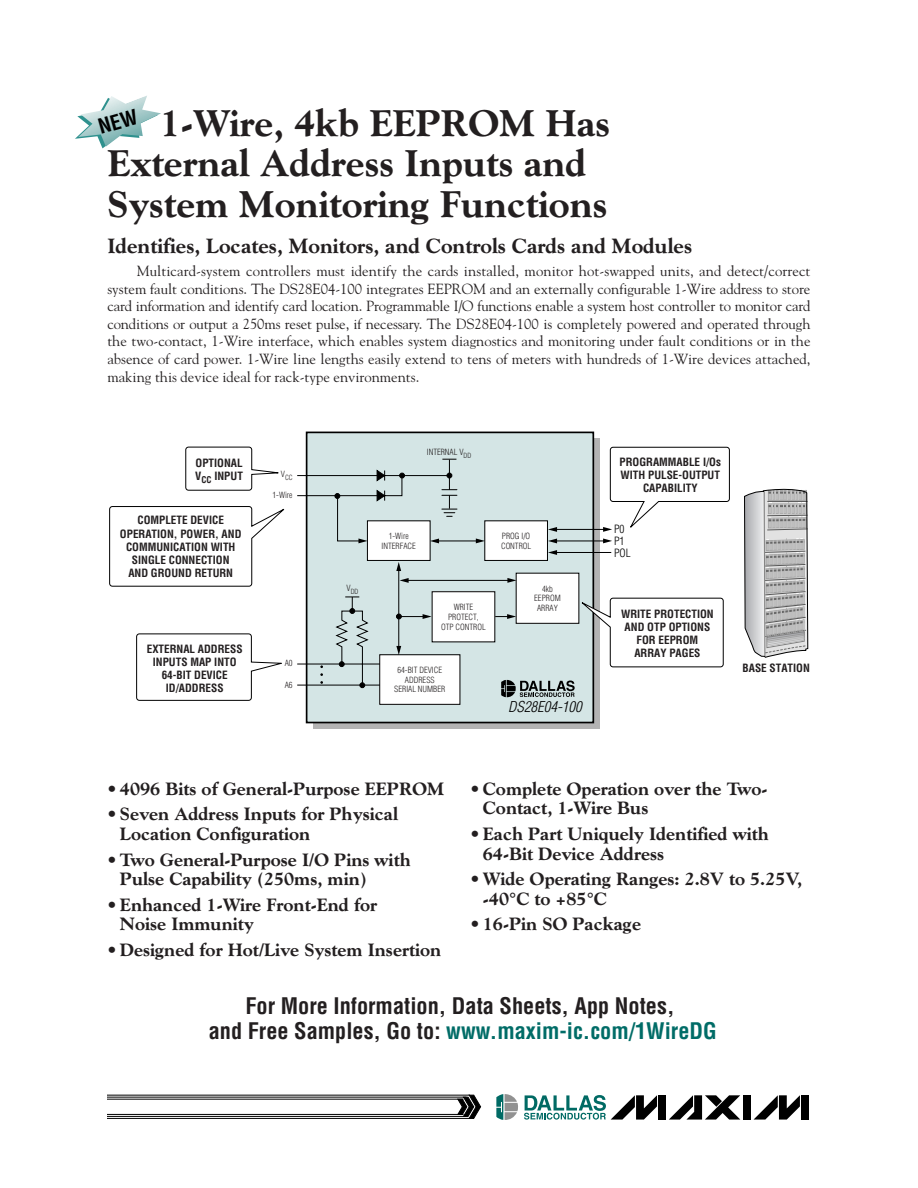
<style>
.page{position:relative;width:918px;height:1188px;background:#fff}
.page>*{position:absolute;margin:0;border:0;box-sizing:border-box;transform-origin:0 0}
.t1{font:800 37.65px/40.5px "Goudy";color:#231f20}
.t2{font:700 condensed 22.35px/25px "Helvetica";color:#231f20;text-align:center}
.t3{font:800 20.85px "Goudy";color:#231f20}
.t4{font:800 18.15px/19.5px "Goudy";color:#231f20}
.t5{font:14.7px/17.5px "Goudy";color:#231f20;text-align:justify}
.t6{font:italic 300 condensed 14.7px "Helvetica";color:#000}
.t7{font:700 condensed 11.1px/13.2px "Helvetica";color:#231f20;text-align:center}
.t8{font:300 condensed 11.1px/12px "Helvetica";color:#000}
.t9{font:300 condensed 8.4px/9.8px "Helvetica";color:#231f20;text-align:center}
.t10{font:300 condensed 7.05px "Helvetica";color:#231f20}
.s1{color:#006c67}
</style>
<div class="page">
<hr style="left:107px;top:1095px;width:363px;height:1px;background:#000">
<hr style="left:107px;top:1118px;width:363px;height:1px;background:#000">
<hr style="left:107px;top:1099px;width:356px;height:1px;background:#000">
<hr style="left:107px;top:1114px;width:357px;height:1px;background:#000">
<hr style="left:107px;top:1097px;width:359px;height:1px;background:#000">
<hr style="left:107px;top:1116px;width:360px;height:1px;background:#000">
<svg style="left:457px;top:1095px;width:24px;height:24px"></svg>
<div style="left:658px;top:1095px;width:8px;height:25px;background:#000"></div>
<svg style="left:669px;top:1095px;width:71px;height:25px"></svg>
<svg style="left:754px;top:1095px;width:46px;height:25px"></svg>
<div style="left:801px;top:1095px;width:8px;height:25px;background:#000"></div>
<div style="left:743px;top:1095px;width:8px;height:25px;background:#000"></div>
<svg style="left:496px;top:1094px;width:22px;height:26px"></svg>
<svg style="left:524px;top:1095px;width:133px;height:25px"></svg>
<svg style="left:313px;top:439px;width:287px;height:290px;background:#aaa"></svg>
<div style="left:307px;top:432px;width:286px;height:291px;background:#d4e5e5"></div>
<div style="left:306px;top:432px;width:288px;height:291px;border:2px solid #000"></div>
<div style="left:367px;top:521px;width:63px;height:39px;background:#fff"></div>
<div style="left:367px;top:520px;width:63px;height:41px;border:1px solid #000"></div>
<div style="left:380px;top:655px;width:80px;height:49px;background:#fff"></div>
<div style="left:379px;top:654px;width:81px;height:51px;border:1px solid #000"></div>
<div style="left:485px;top:521px;width:62px;height:39px;background:#fff"></div>
<div style="left:484px;top:520px;width:64px;height:41px;border:1px solid #000"></div>
<div style="left:516px;top:573px;width:63px;height:50px;background:#fff"></div>
<div style="left:516px;top:573px;width:63px;height:51px;border:1px solid #000"></div>
<hr style="left:555px;top:529px;width:50px;height:1px;background:#000">
<svg style="left:548px;top:527px;width:9px;height:5px"></svg>
<hr style="left:555px;top:541px;width:50px;height:1px;background:#000">
<svg style="left:603px;top:538px;width:9px;height:5px"></svg>
<svg style="left:548px;top:539px;width:9px;height:4px"></svg>
<hr style="left:555px;top:552px;width:56px;height:1px;background:#000">
<svg style="left:548px;top:550px;width:9px;height:5px"></svg>
<hr style="left:437px;top:541px;width:41px;height:1px;background:#000">
<svg style="left:476px;top:538px;width:9px;height:5px"></svg>
<svg style="left:430px;top:539px;width:9px;height:4px"></svg>
<div style="left:432px;top:592px;width:63px;height:50px;background:#fff"></div>
<div style="left:432px;top:591px;width:63px;height:51px;border:1px solid #000"></div>
<svg style="left:495px;top:614px;width:21px;height:5px"></svg>
<hr style="left:407px;top:580px;width:102px;height:1px;background:#000">
<svg style="left:507px;top:578px;width:9px;height:5px"></svg>
<svg style="left:400px;top:578px;width:9px;height:5px"></svg>
<hr style="left:398px;top:569px;width:1px;height:79px;background:#000">
<svg style="left:396px;top:562px;width:5px;height:9px"></svg>
<svg style="left:396px;top:646px;width:5px;height:9px"></svg>
<svg style="left:396px;top:614px;width:36px;height:5px"></svg>
<hr style="left:297px;top:475px;width:153px;height:1px;background:#000">
<svg style="left:297px;top:469px;width:108px;height:74px"></svg>
<hr style="left:449px;top:460px;width:1px;height:30px;background:#000">
<svg style="left:442px;top:489px;width:15px;height:28px"></svg>
<svg style="left:447px;top:473px;width:5px;height:5px"></svg>
<svg style="left:442px;top:459px;width:14px;height:1px"></svg>
<svg style="left:185px;top:446px;width:94px;height:45px"></svg>
<svg style="left:109px;top:506px;width:176px;height:81px"></svg>
<svg style="left:136px;top:633px;width:146px;height:68px"></svg>
<svg style="left:577px;top:597px;width:147px;height:71px"></svg>
<svg style="left:603px;top:447px;width:127px;height:85px"></svg>
<svg style="left:501px;top:680px;width:74px;height:17px"></svg>
<svg style="left:297px;top:597px;width:84px;height:91px"></svg>
<svg style="left:744px;top:489px;width:65px;height:169px;background:#b9baba"></svg>
<svg style="left:75px;top:96px;width:86px;height:52px"></svg>
<h1 class="t1" style="left:107px;top:106px;width:504px;text-indent:52px">1-Wire, 4kb EEPROM Has<br>External Address Inputs and<br>System Monitoring Functions</h1>
<h3 class="t3" style="left:107px;top:237px;width:586px">Identifies, Locates, Monitors, and Controls Cards and Modules</h3>
<p class="t5" style="left:107px;top:263px;width:705px;text-indent:29px">Multicard-system controllers must identify the cards installed, monitor hot-swapped units, and detect/correct system fault conditions. The DS28E04-100 integrates EEPROM and an externally configurable 1-Wire address to store card information and identify card location. Programmable I/O functions enable a system host controller to monitor card conditions or output a 250ms reset pulse, if necessary. The DS28E04-100 is completely powered and operated through the two-contact, 1-Wire interface, which enables system diagnostics and monitoring under fault conditions or in the absence of card power. 1-Wire line lengths easily extend to tens of meters with hundreds of 1-Wire devices attached, making this device ideal for rack-type environments.</p>
<p class="t7" style="left:195px;top:457px;width:49px;text-align:left">OPTIONAL<br>V<sub>CC</sub> INPUT</p>
<p class="t7" style="left:120px;top:515px;width:123px">COMPLETE DEVICE<br>OPERATION, POWER, AND<br>COMMUNICATION WITH<br>SINGLE CONNECTION<br>AND GROUND RETURN</p>
<p class="t7" style="left:147px;top:643px;width:97px">EXTERNAL ADDRESS<br>INPUTS MAP INTO<br>64-BIT DEVICE<br>ID/ADDRESS</p>
<p class="t10" style="left:281px;top:474px;width:13px"><sup>V</sup>CC</p>
<p class="t9" style="left:273px;top:490px;width:21px">1-Wire</p>
<p class="t9" style="left:285px;top:659px;width:9px">A0</p>
<p class="t9" style="left:285px;top:681px;width:9px">A6</p>
<p class="t9" style="left:427px;top:448px;width:46px">INTERNAL V<sub>DD</sub></p>
<p class="t10" style="left:347px;top:589px;width:13px"><sup>V</sup>DD</p>
<p class="t9" style="left:382px;top:532px;width:36px">1-Wire<br>INTERFACE</p>
<p class="t9" style="left:501px;top:532px;width:32px;text-align:left">PROG I/O<br>CONTROL</p>
<p class="t9" style="left:534px;top:584px;width:28px">4kb<br>EEPROM</p>
<p class="t9" style="left:454px;top:603px;width:21px">WRITE</p>
<p class="t9" style="left:537px;top:604px;width:22px">ARRAY</p>
<p class="t9" style="left:441px;top:613px;width:46px">PROTECT,<br>OTP CONTROL</p>
<p class="t9" style="left:394px;top:666px;width:53px">64-BIT DEVICE<br>ADDRESS<br>SERIAL NUMBER</p>
<p class="t6" style="left:508px;top:701px;width:78px">DS28E04-100</p>
<p class="t7" style="left:620px;top:456px;width:103px">PROGRAMMABLE I/Os<br>WITH PULSE-OUTPUT<br>CAPABILITY</p>
<p class="t8" style="left:614px;top:524px;width:18px">P0<br>P1<br>POL</p>
<p class="t7" style="left:621px;top:608px;width:94px">WRITE PROTECTION<br>AND OTP OPTIONS<br>FOR EEPROM<br>ARRAY PAGES</p>
<p class="t7" style="left:743px;top:662px;width:69px">BASE STATION</p>
<p class="t4" style="left:107px;top:780px;width:338px">• 4096 Bits of General-Purpose EEPROM</p>
<p class="t4" style="left:120px;top:806px;width:280px;text-indent:-13px">• Seven Address Inputs for Physical<br>Location Configuration</p>
<p class="t4" style="left:120px;top:851px;width:292px;text-indent:-13px">• Two General-Purpose I/O Pins with<br>Pulse Capability (250ms, min)</p>
<p class="t4" style="left:120px;top:896px;width:259px;text-indent:-13px">• Enhanced 1-Wire Front-End for<br>Noise Immunity</p>
<p class="t4" style="left:107px;top:941px;width:335px">• Designed for Hot/Live System Insertion</p>
<p class="t4" style="left:483px;top:780px;width:286px;text-indent:-13px">• Complete Operation over the Two-<br>Contact, 1-Wire Bus</p>
<p class="t4" style="left:483px;top:825px;width:288px;text-indent:-13px">• Each Part Uniquely Identified with<br>64-Bit Device Address</p>
<p class="t4" style="left:483px;top:870px;width:321px;text-indent:-13px">• Wide Operating Ranges: 2.8V to 5.25V, -40°C to +85°C</p>
<p class="t4" style="left:470px;top:915px;width:172px">• 16-Pin SO Package</p>
<h2 class="t2" style="left:209px;top:995px;width:510px">For More Information, Data Sheets, App Notes,<br>and Free Samples, Go to: <span class="s1">www.maxim-ic.com/1WireDG</span></h2>
</div>
